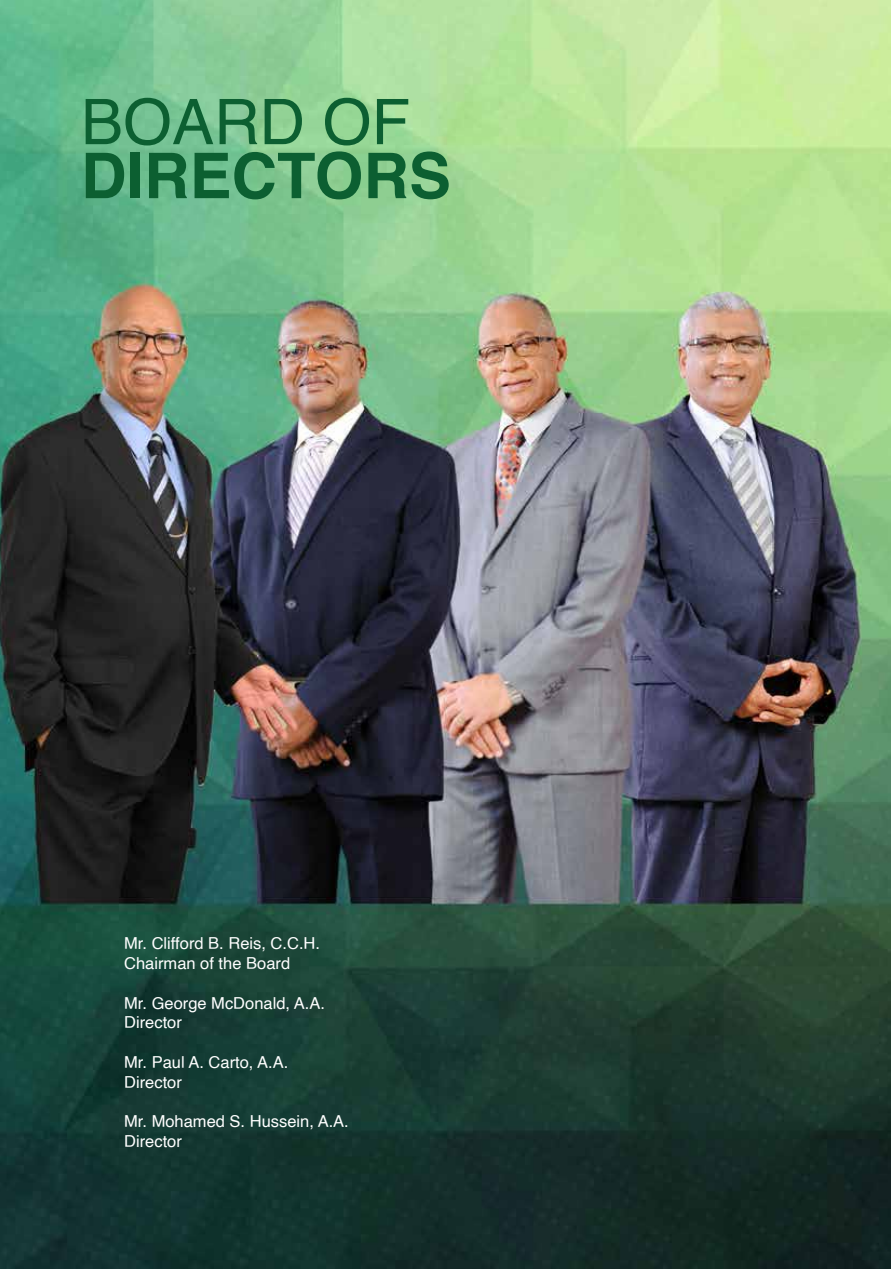
<style>
.page{position:relative;width:891px;height:1269px;background:#fff}
.page>*{position:absolute;margin:0;border:0;box-sizing:border-box;transform-origin:0 0}
.t1{font:700 63px "Helvetica";color:#0c5f31}
.t2{font:63px "Helvetica";color:#0c5f31}
.t3{font:16.5px/19.8px "Helvetica";color:#fff}
</style>
<div class="page">
<img style="left:0;top:0;width:891px;height:1269px">
<h1 class="t2" style="left:81px;top:73px;width:331px">BOARD OF</h1>
<h1 class="t1" style="left:81px;top:125px;width:371px">DIRECTORS</h1>
<p class="t3" style="left:124px;top:934px;width:197px">Mr. Clifford B. Reis, C.C.H.<br>Chairman of the Board</p>
<p class="t3" style="left:124px;top:993px;width:202px">Mr. George McDonald, A.A.<br>Director</p>
<p class="t3" style="left:124px;top:1053px;width:166px">Mr. Paul A. Carto, A.A.<br>Director</p>
<p class="t3" style="left:124px;top:1112px;width:226px">Mr. Mohamed S. Hussein, A.A.<br>Director</p>
</div>
